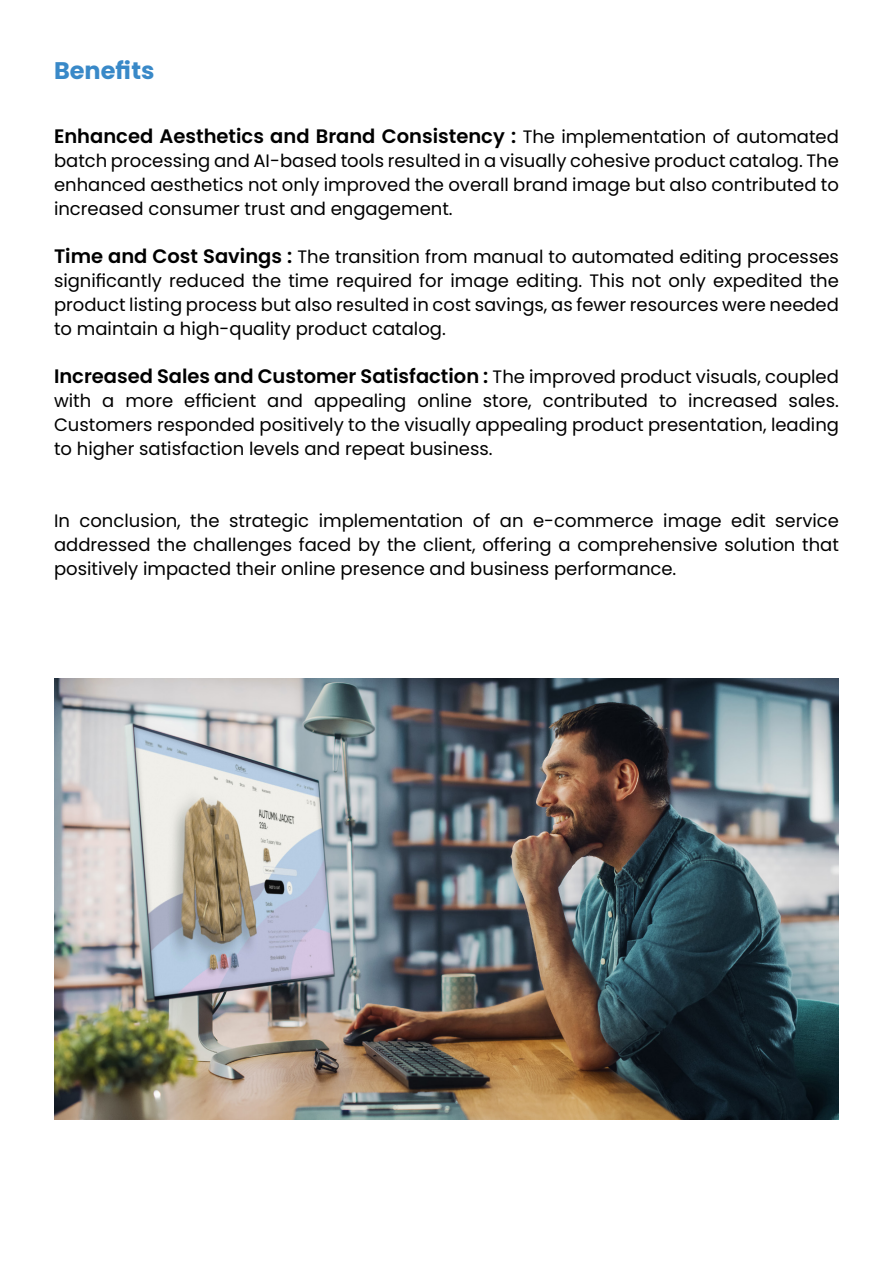
<style>
.page{position:relative;width:893px;height:1263px;background:#fff}
.page>*{position:absolute;margin:0;border:0;box-sizing:border-box;transform-origin:0 0}
.t1{font:700 24px "Poppins";color:#3989c8}
.t2{font:600 19.5px "Poppins";color:#000}
.t3{font:18px/24px "Poppins";color:#000;text-align:justify}
.s1{font-weight:400;font-size:18px}
.s2{font-weight:600;font-size:19.5px}
</style>
<div class="page">
<img style="left:54px;top:678px;width:785px;height:442px">
<p class="t1" style="left:54px;top:57px;width:102px">Benefits</p>
<p class="t2" style="left:54px;top:125px;width:786px">Enhanced Aesthetics and Brand Consistency : <span class="s1">The implementation of automated</span></p>
<p class="t3" style="left:54px;top:149px;width:786px">batch processing and AI-based tools resulted in a visually cohesive product catalog. The enhanced aesthetics not only improved the overall brand image but also contributed to increased consumer trust and engagement.</p>
<p class="t3" style="left:54px;top:245px;width:786px"><span class="s2">Time and Cost Savings :</span> The transition from manual to automated editing processes significantly reduced the time required for image editing. This not only expedited the product listing process but also resulted in cost savings, as fewer resources were needed to maintain a high-quality product catalog.</p>
<p class="t2" style="left:54px;top:365px;width:786px">Increased Sales and Customer Satisfaction : <span class="s1">The improved product visuals, coupled</span></p>
<p class="t3" style="left:54px;top:389px;width:786px">with a more efficient and appealing online store, contributed to increased sales.<br>Customers responded positively to the visually appealing product presentation, leading to higher satisfaction levels and repeat business.</p>
<p class="t3" style="left:54px;top:509px;width:786px">In conclusion, the strategic implementation of an e-commerce image edit service addressed the challenges faced by the client, offering a comprehensive solution that positively impacted their online presence and business performance.</p>
</div>
